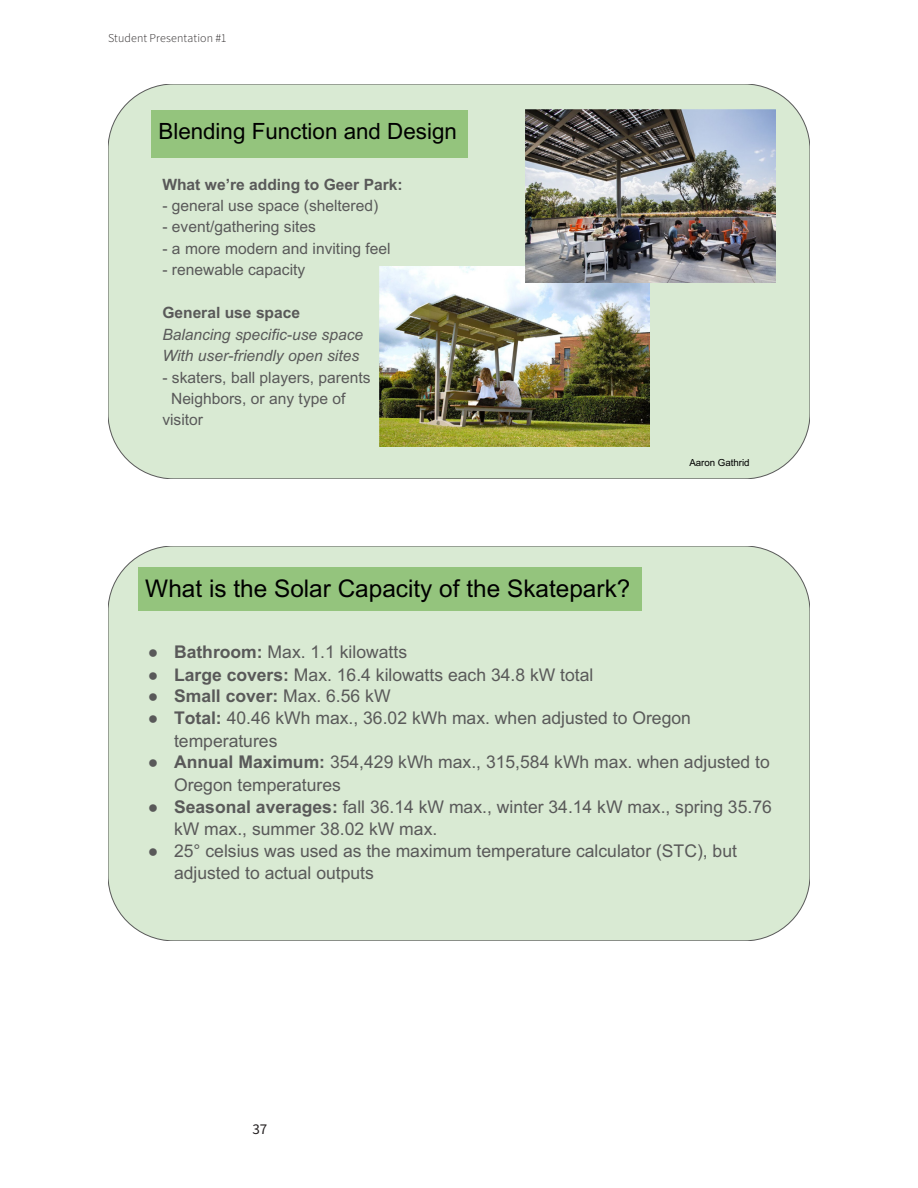
<style>
.page{position:relative;width:918px;height:1188px;background:#fff}
.page>*{position:absolute;margin:0;border:0;box-sizing:border-box;transform-origin:0 0}
.t1{font:24.3px "Arial";color:#000}
.t2{font:22.35px "Arial";color:#000}
.t3{font:17.55px/22.5px "Arial";color:#595959}
.t4{font:15.6px "Arial";color:#595959}
.t5{font:italic 15.6px/21.5px "Arial";color:#595959}
.t6{font:700 15.6px "Arial";color:#595959}
.t7{font:15px "Source Sans Pro";color:#231f20}
.t8{font:300 12px "Source Sans Pro";letter-spacing:.01em;color:#231f20}
.t9{font:9.75px "Arial";letter-spacing:-.005em;color:#000}
.s1{font-weight:700;font-style:normal}
.s2{font-weight:700}
</style>
<div class="page">
<div style="left:108px;top:84px;width:702px;height:395px;background:#d9ead3;border:1px solid #595959;border-radius:66px"></div>
<div style="left:151px;top:110px;width:316px;height:48px;background:#94c47d"></div>
<img style="left:380px;top:267px;width:269px;height:179px">
<img style="left:525px;top:110px;width:251px;height:173px">
<div style="left:108px;top:546px;width:702px;height:395px;background:#d9ead3;border-radius:66px"></div>
<div style="left:138px;top:567px;width:504px;height:44px;background:#94c47d"></div>
<p class="t8" style="left:108px;top:30px;width:120px">Student Presentation #1</p>
<p class="t2" style="left:158px;top:115px;width:300px">Blending Function and Design</p>
<p class="t6" style="left:162px;top:173px;width:242px">What we’re adding to Geer Park:</p>
<p class="t4" style="left:162px;top:195px;width:217px">- general use space (sheltered)</p>
<p class="t4" style="left:162px;top:216px;width:155px">- event/gathering sites</p>
<p class="t4" style="left:162px;top:238px;width:230px">- a more modern and inviting feel</p>
<p class="t4" style="left:162px;top:259px;width:145px">- renewable capacity</p>
<p class="t5" style="left:162px;top:302px;width:202px"><span class="s1">General use space<br></span>Balancing specific-use space<br>With user-friendly open sites</p>
<p class="t4" style="left:162px;top:366px;width:210px">- skaters, ball players, parents</p>
<p class="t4" style="left:171px;top:388px;width:176px">Neighbors, or any type of</p>
<p class="t4" style="left:162px;top:409px;width:42px">visitor</p>
<p class="t1" style="left:145px;top:572px;width:487px">What is the Solar Capacity of the Skatepark?</p>
<p class="t9" style="left:689px;top:456px;width:62px">Aaron Gathrid</p>
<p class="t3" style="left:148px;top:641px;width:261px">● <span class="s2">Bathroom:</span> Max. 1.1 kilowatts</p>
<p class="t3" style="left:148px;top:663px;width:447px">● <span class="s2">Large covers:</span> Max. 16.4 kilowatts each 34.8 kW total</p>
<p class="t3" style="left:148px;top:684px;width:244px">● <span class="s2">Small cover:</span> Max. 6.56 kW</p>
<p class="t3" style="left:174px;top:707px;width:518px;text-indent:-26px">● <span class="s2">Total:</span> 40.46 kWh max., 36.02 kWh max. when adjusted to Oregon temperatures</p>
<p class="t3" style="left:174px;top:751px;width:597px;text-indent:-26px">● <span class="s2">Annual Maximum:</span> 354,429 kWh max., 315,584 kWh max. when adjusted to<br>Oregon temperatures</p>
<p class="t3" style="left:174px;top:796px;width:599px;line-height:21.6px;text-indent:-26px">● <span class="s2">Seasonal averages:</span> fall 36.14 kW max., winter 34.14 kW max., spring 35.76 kW max., summer 38.02 kW max.</p>
<p class="t3" style="left:174px;top:839px;width:564px;text-indent:-26px">● 25° celsius was used as the maximum temperature calculator (STC), but adjusted to actual outputs</p>
<p class="t7" style="left:252px;top:1119px;width:16px">37</p>
</div>
